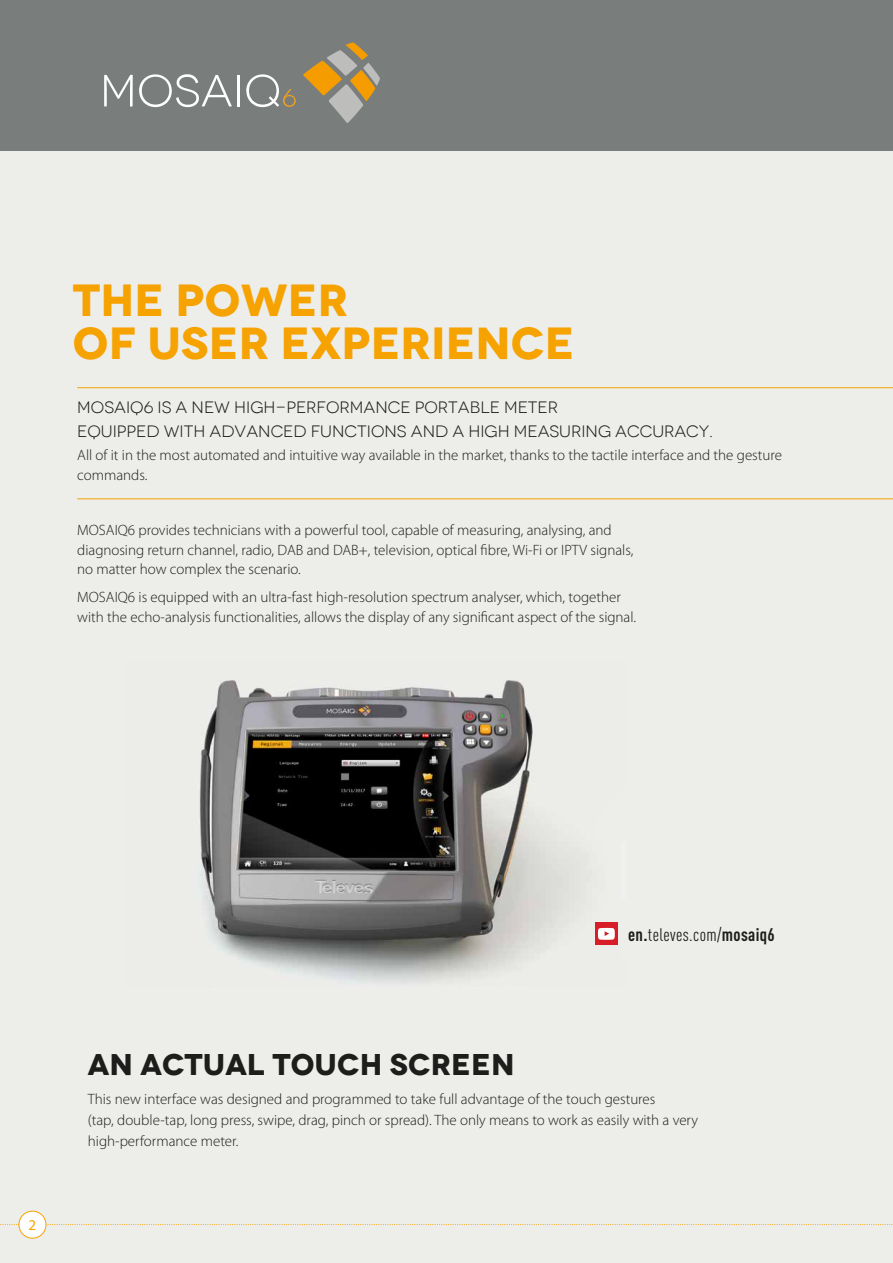
<style>
.page{position:relative;width:893px;height:1263px;background:#ededea}
.page>*{position:absolute;margin:0;border:0;box-sizing:border-box;transform-origin:0 0}
.t1{font:700 expanded 45px/43.2px "Novecento";color:#f6a200}
.t2{font:700 expanded 30px "Novecento";color:#1d1d1b}
.t3{font:18px "DIN Cond";letter-spacing:.02em;color:#1d1d1b}
.t4{font:expanded 16.5px/23.7px "Novecento";color:#1d1d1b}
.t5{font:300 15px/19.5px "Myriad Pro";color:#1d1d1b}
.t6{font:15px "Myriad Pro";color:#f6a200}
.s1{font-weight:700}
</style>
<div class="page">
<div style="left:0;top:0;width:893px;height:151px;background:#797e7d"></div>
<svg style="left:104px;top:75px;width:29px;height:31px"></svg>
<svg style="left:139px;top:74px;width:93px;height:33px"></svg>
<hr style="left:237px;top:75px;width:3px;height:31px;background:#fff">
<svg style="left:246px;top:42px;width:134px;height:81px"></svg>
<hr style="left:77px;top:387px;width:816px;height:1px;background:#f6a200">
<hr style="left:77px;top:498px;width:816px;height:1px;background:#f6a200">
<svg style="left:0;top:1210px;width:893px;height:15px"></svg>
<div style="left:19px;top:1211px;width:27px;height:27px;background:#fff;border-radius:50%"></div>
<div style="left:19px;top:1211px;width:27px;height:27px;border:1px solid #f6a200;border-radius:50%"></div>
<img style="left:200px;top:680px;width:418px;height:303px">
<div style="left:595px;top:923px;width:22px;height:22px;background:#d71d27"></div>
<svg style="left:598px;top:928px;width:17px;height:12px"></svg>
<h1 class="t1" style="left:73px;top:279px;width:503px">THE POWER<br>OF USER EXPERIENCE</h1>
<p class="t4" style="left:77px;top:395px;width:637px">MOSAIQ6 IS A NEW HIGH-PERFORMANCE PORTABLE METER<br>EQUIPPED WITH ADVANCED FUNCTIONS AND A HIGH MEASURING ACCURACY.</p>
<p class="t5" style="left:77px;top:445px;width:706px">All of it in the most automated and intuitive way available in the market, thanks to the tactile interface and the gesture commands.</p>
<p class="t5" style="left:77px;top:521px;width:558px">MOSAIQ6 provides technicians with a powerful tool, capable of measuring, analysing, and diagnosing return channel, radio, DAB and DAB+, television, optical fibre, Wi-Fi or IPTV signals, no matter how complex the scenario.</p>
<p class="t5" style="left:77px;top:588px;width:560px">MOSAIQ6 is equipped with an ultra-fast high-resolution spectrum analyser, which, together with the echo-analysis functionalities, allows the display of any significant aspect of the signal.</p>
<p class="t6" style="left:29px;top:1216px;width:9px">2</p>
<h2 class="t2" style="left:88px;top:1046px;width:428px">AN ACTUAL TOUCH SCREEN</h2>
<p class="t3" style="left:628px;top:924px;width:148px"><span class="s1">en.</span>televes.com/<span class="s1">mosaiq6</span></p>
<p class="t5" style="left:88px;top:1088px;width:612px;line-height:21px">This new interface was designed and programmed to take full advantage of the touch gestures<br>(tap, double-tap, long press, swipe, drag, pinch or spread). The only means to work as easily with a very high-performance meter.</p>
</div>
